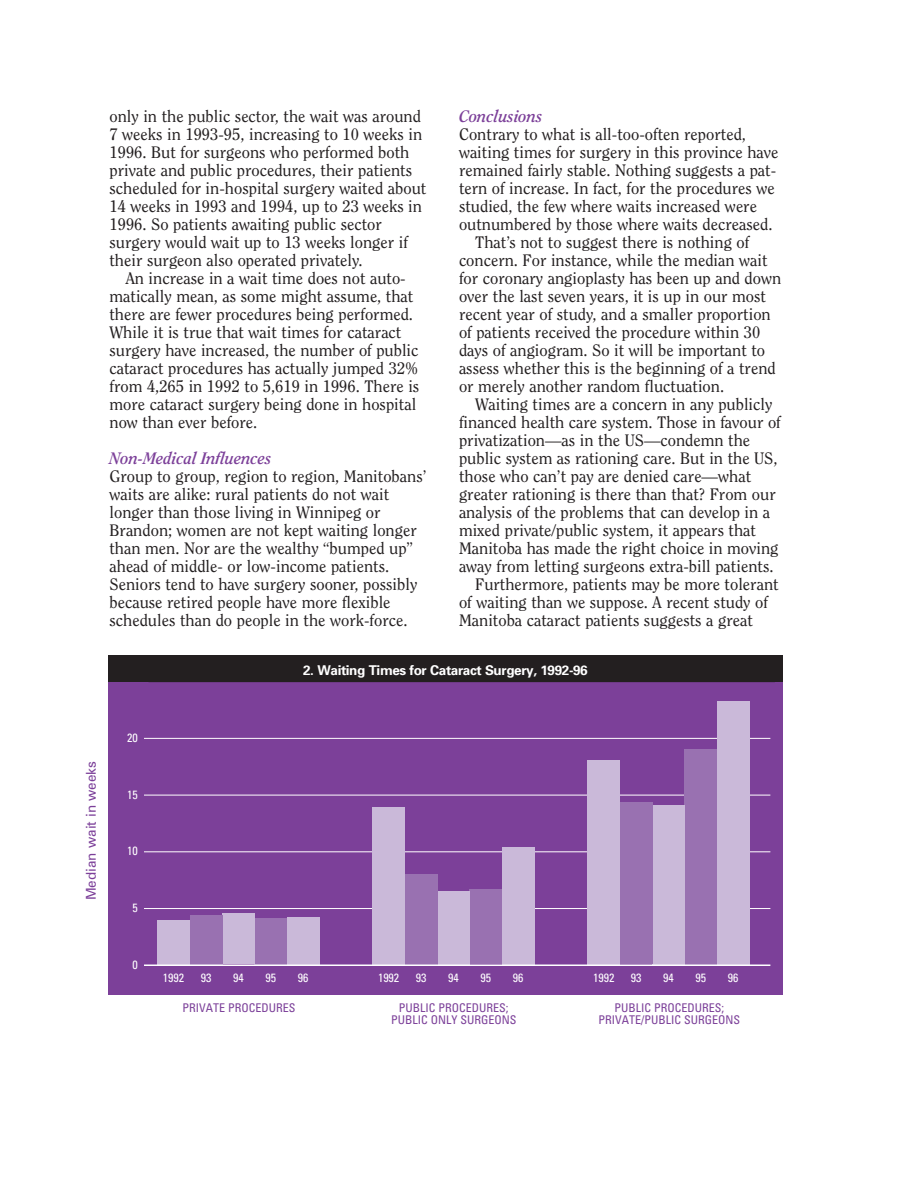
<style>
.page{position:relative;width:918px;height:1188px;background:#fff}
.page>*{position:absolute;margin:0;border:0;box-sizing:border-box;transform-origin:0 0}
.t1{font:16.5px/18px "Clearface";color:#231f20}
.t2{font:italic 700 16.5px "Clearface";color:#7c4099}
.t3{font:700 13.5px "Univers";letter-spacing:-.03em;color:#fff}
.t4{font:13.5px "Univers";color:#7c4099}
.t5{font:condensed 12px/12px "Univers";color:#7c4099;text-align:center}
.t6{font:condensed 12px "Univers";color:#fff}
</style>
<div class="page">
<div style="left:108px;top:682px;width:675px;height:312px;background:#7c4099"></div>
<hr style="left:144px;top:851px;width:626px;height:1px;background:#fff">
<hr style="left:144px;top:908px;width:626px;height:1px;background:#fff">
<hr style="left:144px;top:795px;width:626px;height:1px;background:#fff">
<hr style="left:144px;top:738px;width:626px;height:1px;background:#fff">
<div style="left:157px;top:920px;width:33px;height:44px;background:#cab9d9"></div>
<div style="left:287px;top:917px;width:32px;height:48px;background:#cab9d9"></div>
<div style="left:255px;top:918px;width:32px;height:46px;background:#9971b1"></div>
<div style="left:222px;top:914px;width:33px;height:50px;background:#cab9d9"></div>
<div style="left:190px;top:915px;width:32px;height:49px;background:#9971b1"></div>
<div style="left:372px;top:807px;width:33px;height:157px;background:#cab9d9"></div>
<div style="left:502px;top:847px;width:32px;height:117px;background:#cab9d9"></div>
<div style="left:470px;top:890px;width:32px;height:74px;background:#9971b1"></div>
<div style="left:437px;top:891px;width:33px;height:73px;background:#cab9d9"></div>
<div style="left:405px;top:874px;width:32px;height:90px;background:#9971b1"></div>
<div style="left:587px;top:760px;width:33px;height:204px;background:#cab9d9"></div>
<div style="left:717px;top:701px;width:33px;height:263px;background:#cab9d9"></div>
<div style="left:685px;top:749px;width:32px;height:215px;background:#9971b1"></div>
<div style="left:652px;top:805px;width:33px;height:159px;background:#cab9d9"></div>
<div style="left:620px;top:803px;width:32px;height:161px;background:#9971b1"></div>
<hr style="left:144px;top:964px;width:626px;height:2px;background:#fff">
<div style="left:108px;top:655px;width:675px;height:27px;background:#231f20"></div>
<p class="t1" style="left:110px;top:108px;width:318px">only in the public sector, the wait was around 7 weeks in 1993-95, increasing to 10 weeks in 1996. But for surgeons who performed both private and public procedures, their patients scheduled for in-hospital surgery waited about 14 weeks in 1993 and 1994, up to 23 weeks in 1996. So patients awaiting public sector surgery would wait up to 13 weeks longer if their surgeon also operated privately.</p>
<p class="t1" style="left:110px;top:270px;width:311px;text-indent:16px">An increase in a wait time does not auto&shy;matically mean, as some might assume, that there are fewer procedures being performed.<br>While it is true that wait times for cataract surgery have increased, the number of public cataract procedures has actually jumped 32% from 4,265 in 1992 to 5,619 in 1996. There is more cataract surgery being done in hospital now than ever before.</p>
<p class="t2" style="left:110px;top:451px;width:164px">Non-Medical Influences</p>
<p class="t1" style="left:110px;top:468px;width:318px">Group to group, region to region, Manitobans’ waits are alike: rural patients do not wait longer than those living in Winnipeg or Brandon; women are not kept waiting longer than men. Nor are the wealthy “bumped up” ahead of middle- or low-income patients.<br>Seniors tend to have surgery sooner, possibly because retired people have more flexible schedules than do people in the work-force.</p>
<p class="t2" style="left:459px;top:109px;width:85px">Conclusions</p>
<p class="t1" style="left:459px;top:126px;width:289px">Contrary to what is all-too-often reported,</p>
<p class="t1" style="left:459px;top:144px;width:321px">waiting times for surgery in this province have</p>
<p class="t1" style="left:459px;top:162px;width:319px">remained fairly stable. Nothing suggests a pat-</p>
<p class="t1" style="left:459px;top:180px;width:317px">tern of increase. In fact, for the procedures we</p>
<p class="t1" style="left:459px;top:198px;width:300px">studied, the few where waits increased were</p>
<p class="t1" style="left:459px;top:216px;width:315px">outnumbered by those where waits decreased.</p>
<p class="t1" style="left:475px;top:234px;width:276px">That’s not to suggest there is nothing of</p>
<p class="t1" style="left:459px;top:252px;width:310px">concern. For instance, while the median wait</p>
<p class="t1" style="left:459px;top:270px;width:324px">for coronary angioplasty has been up and down</p>
<p class="t1" style="left:459px;top:288px;width:309px">over the last seven years, it is up in our most</p>
<p class="t1" style="left:459px;top:306px;width:313px">recent year of study, and a smaller proportion</p>
<p class="t1" style="left:459px;top:324px;width:303px">of patients received the procedure within 30</p>
<p class="t1" style="left:459px;top:342px;width:308px">days of angiogram. So it will be important to</p>
<p class="t1" style="left:459px;top:360px;width:318px">assess whether this is the beginning of a trend</p>
<p class="t1" style="left:459px;top:378px;width:267px">or merely another random fluctuation.</p>
<p class="t1" style="left:475px;top:396px;width:299px">Waiting times are a concern in any publicly</p>
<p class="t1" style="left:459px;top:414px;width:323px">financed health care system. Those in favour of</p>
<p class="t1" style="left:459px;top:432px;width:293px">privatization—as in the US—condemn the</p>
<p class="t1" style="left:459px;top:450px;width:320px">public system as rationing care. But in the US,</p>
<p class="t1" style="left:459px;top:468px;width:294px">those who can’t pay are denied care—what</p>
<p class="t1" style="left:459px;top:486px;width:318px">greater rationing is there than that? From our</p>
<p class="t1" style="left:459px;top:504px;width:313px">analysis of the problems that can develop in a</p>
<p class="t1" style="left:459px;top:522px;width:299px">mixed private/public system, it appears that</p>
<p class="t1" style="left:459px;top:540px;width:321px">Manitoba has made the right choice in moving</p>
<p class="t1" style="left:459px;top:558px;width:316px">away from letting surgeons extra-bill patients.</p>
<p class="t1" style="left:475px;top:576px;width:305px">Furthermore, patients may be more tolerant</p>
<p class="t1" style="left:459px;top:594px;width:310px">of waiting than we suppose. A recent study of</p>
<p class="t1" style="left:459px;top:612px;width:295px">Manitoba cataract patients suggests a great</p>
<p class="t3" style="left:303px;top:665px;width:286px">2. Waiting Times for Cataract Surgery, 1992-96</p>
<p class="t4" style="left:86px;top:900px;width:141px;rotate:-90deg">Median wait in weeks</p>
<p class="t6" style="left:127px;top:733px;width:12px">20</p>
<p class="t6" style="left:127px;top:790px;width:12px">15</p>
<p class="t6" style="left:127px;top:847px;width:12px">10</p>
<p class="t6" style="left:133px;top:903px;width:7px">5</p>
<p class="t6" style="left:133px;top:960px;width:7px">0</p>
<p class="t6" style="left:163px;top:973px;width:23px">1992</p>
<p class="t6" style="left:201px;top:973px;width:12px">93</p>
<p class="t6" style="left:233px;top:973px;width:12px">94</p>
<p class="t6" style="left:265px;top:973px;width:12px">95</p>
<p class="t6" style="left:298px;top:973px;width:12px">96</p>
<p class="t6" style="left:378px;top:973px;width:23px">1992</p>
<p class="t6" style="left:416px;top:973px;width:12px">93</p>
<p class="t6" style="left:448px;top:973px;width:12px">94</p>
<p class="t6" style="left:481px;top:973px;width:12px">95</p>
<p class="t6" style="left:513px;top:973px;width:12px">96</p>
<p class="t6" style="left:593px;top:973px;width:23px">1992</p>
<p class="t6" style="left:631px;top:973px;width:12px">93</p>
<p class="t6" style="left:663px;top:973px;width:12px">94</p>
<p class="t6" style="left:696px;top:973px;width:12px">95</p>
<p class="t6" style="left:728px;top:973px;width:12px">96</p>
<p class="t5" style="left:183px;top:1003px;width:114px">PRIVATE PROCEDURES</p>
<p class="t5" style="left:391px;top:1003px;width:127px">PUBLIC PROCEDURES;<br>PUBLIC ONLY SURGEONS</p>
<p class="t5" style="left:599px;top:1003px;width:143px">PUBLIC PROCEDURES;<br>PRIVATE/PUBLIC SURGEONS</p>
</div>
